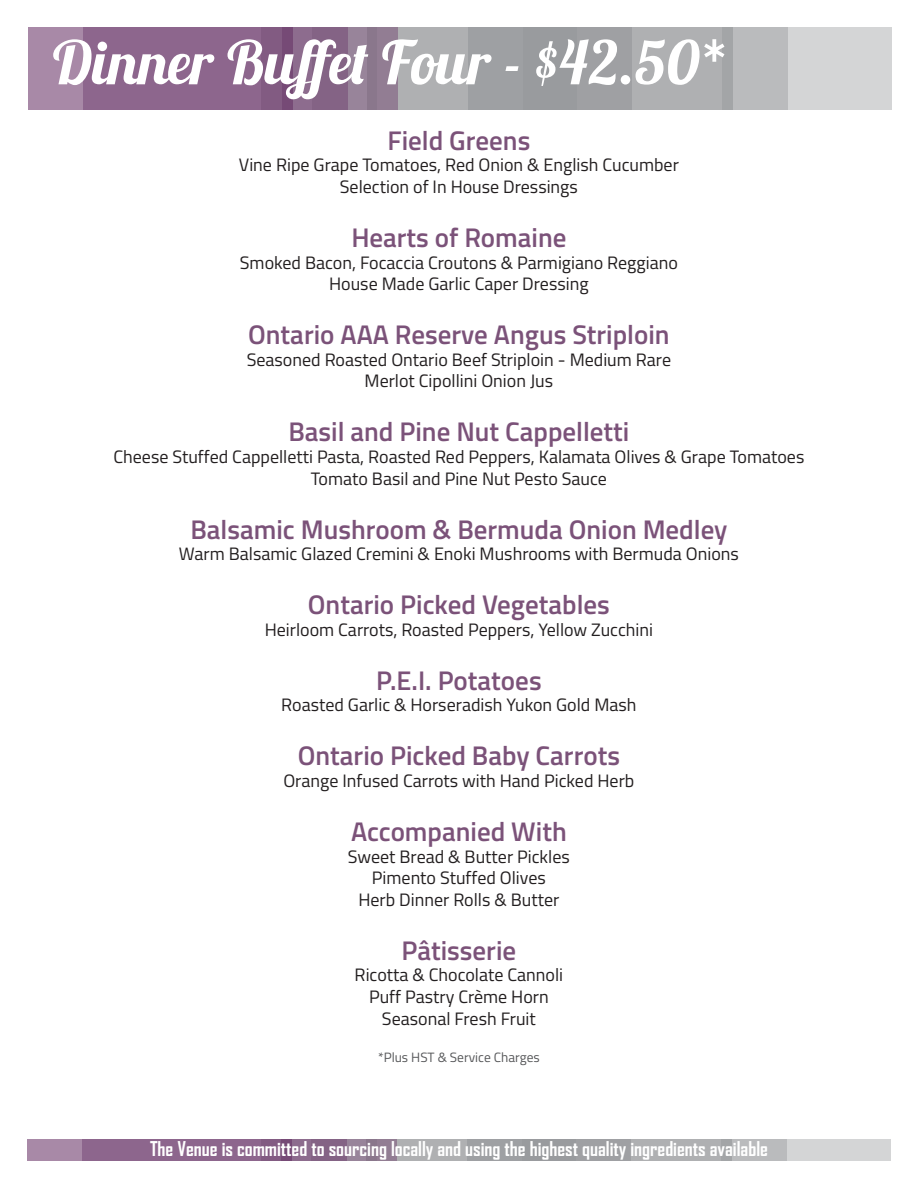
<style>
.page{position:relative;width:918px;height:1188px;background:#fff}
.page>*{position:absolute;margin:0;border:0;box-sizing:border-box;transform-origin:0 0}
.Top_Bar_Header_Text{font:60px "Lobster 1.3";color:#fff}
.Menu_Name{font:600 27px "Titillium";color:#7b5279}
.t1{font:700 19.5px "Agency FB";color:#fff}
.Menu_Description{font:18px "Titillium";color:#231f20}
.hst{font:13.5px "Titillium";color:#57585a}
</style>
<div class="page">
<div style="left:722px;top:1139px;width:169px;height:22px;background:#d4d5d6"></div>
<div style="left:523px;top:1139px;width:264px;height:22px;background:#babbbd"></div>
<div style="left:467px;top:1139px;width:265px;height:22px;background:#afb0b2"></div>
<div style="left:366px;top:1139px;width:265px;height:22px;background:linear-gradient(to bottom,#a2a4a6,#a2a4a6)"></div>
<div style="left:282px;top:1139px;width:115px;height:22px;background:#927d93"></div>
<div style="left:83px;top:1139px;width:264px;height:22px;background:#846385"></div>
<svg style="left:27px;top:1139px;width:265px;height:22px;fill:#8d668d"></svg>
<div style="left:723px;top:28px;width:169px;height:82px;background:#d4d5d6"></div>
<div style="left:524px;top:28px;width:264px;height:82px;background:#babbbd"></div>
<div style="left:468px;top:28px;width:265px;height:82px;background:#afb0b2"></div>
<div style="left:367px;top:28px;width:265px;height:82px;background:linear-gradient(to bottom,#a2a4a6,#a2a4a6)"></div>
<div style="left:283px;top:28px;width:115px;height:82px;background:#927d93"></div>
<div style="left:84px;top:28px;width:264px;height:82px;background:#846385"></div>
<svg style="left:28px;top:28px;width:265px;height:82px;fill:#8d668d"></svg>
<p class="Top_Bar_Header_Text" style="left:53px;top:24px;width:679px">Dinner Buffet Four - $42.50*</p>
<p class="Menu_Name" style="left:387px;top:120px;width:144px">Field Greens</p>
<p class="Menu_Description" style="left:239px;top:152px;width:442px">Vine Ripe Grape Tomatoes, Red Onion &amp; English Cucumber</p>
<p class="Menu_Description" style="left:340px;top:174px;width:240px">Selection of In House Dressings</p>
<p class="Menu_Name" style="left:351px;top:217px;width:217px">Hearts of Romaine</p>
<p class="Menu_Description" style="left:240px;top:249px;width:440px">Smoked Bacon, Focaccia Croutons &amp; Parmigiano Reggiano</p>
<p class="Menu_Description" style="left:329px;top:271px;width:261px">House Made Garlic Caper Dressing</p>
<p class="Menu_Name" style="left:248px;top:315px;width:423px">Ontario AAA Reserve Angus Striploin</p>
<p class="Menu_Description" style="left:247px;top:346px;width:426px">Seasoned Roasted Ontario Beef Striploin - Medium Rare</p>
<p class="Menu_Description" style="left:365px;top:368px;width:190px">Merlot Cipollini Onion Jus</p>
<p class="Menu_Name" style="left:288px;top:412px;width:343px">Basil and Pine Nut Cappelletti</p>
<p class="Menu_Description" style="left:113px;top:444px;width:693px">Cheese Stuffed Cappelletti Pasta, Roasted Red Peppers, Kalamata Olives &amp; Grape Tomatoes</p>
<p class="Menu_Description" style="left:311px;top:465px;width:298px">Tomato Basil and Pine Nut Pesto Sauce</p>
<p class="Menu_Name" style="left:190px;top:509px;width:539px">Balsamic Mushroom &amp; Bermuda Onion Medley</p>
<p class="Menu_Description" style="left:179px;top:541px;width:562px">Warm Balsamic Glazed Cremini &amp; Enoki Mushrooms with Bermuda Onions</p>
<p class="Menu_Name" style="left:308px;top:585px;width:303px">Ontario Picked Vegetables</p>
<p class="Menu_Description" style="left:265px;top:616px;width:390px">Heirloom Carrots, Roasted Peppers, Yellow Zucchini</p>
<p class="Menu_Name" style="left:376px;top:660px;width:167px">P.E.I. Potatoes</p>
<p class="Menu_Description" style="left:281px;top:692px;width:357px">Roasted Garlic &amp; Horseradish Yukon Gold Mash</p>
<p class="Menu_Name" style="left:298px;top:736px;width:324px">Ontario Picked Baby Carrots</p>
<p class="Menu_Description" style="left:283px;top:768px;width:352px">Orange Infused Carrots with Hand Picked Herb</p>
<p class="Menu_Name" style="left:351px;top:811px;width:217px">Accompanied With</p>
<p class="Menu_Description" style="left:348px;top:843px;width:223px">Sweet Bread &amp; Butter Pickles</p>
<p class="Menu_Description" style="left:372px;top:865px;width:175px">Pimento Stuffed Olives</p>
<p class="Menu_Description" style="left:358px;top:886px;width:202px">Herb Dinner Rolls &amp; Butter</p>
<p class="Menu_Name" style="left:402px;top:930px;width:116px">Pâtisserie</p>
<p class="Menu_Description" style="left:355px;top:962px;width:210px">Ricotta &amp; Chocolate Cannoli</p>
<p class="Menu_Description" style="left:369px;top:984px;width:181px">Puff Pastry Crème Horn</p>
<p class="Menu_Description" style="left:382px;top:1005px;width:155px">Seasonal Fresh Fruit</p>
<p class="hst" style="left:378px;top:1048px;width:163px">*Plus HST &amp; Service Charges</p>
<p class="t1" style="left:150px;top:1136px;width:619px">The Venue is committed to sourcing locally and using the highest quality ingredients available</p>
</div>
